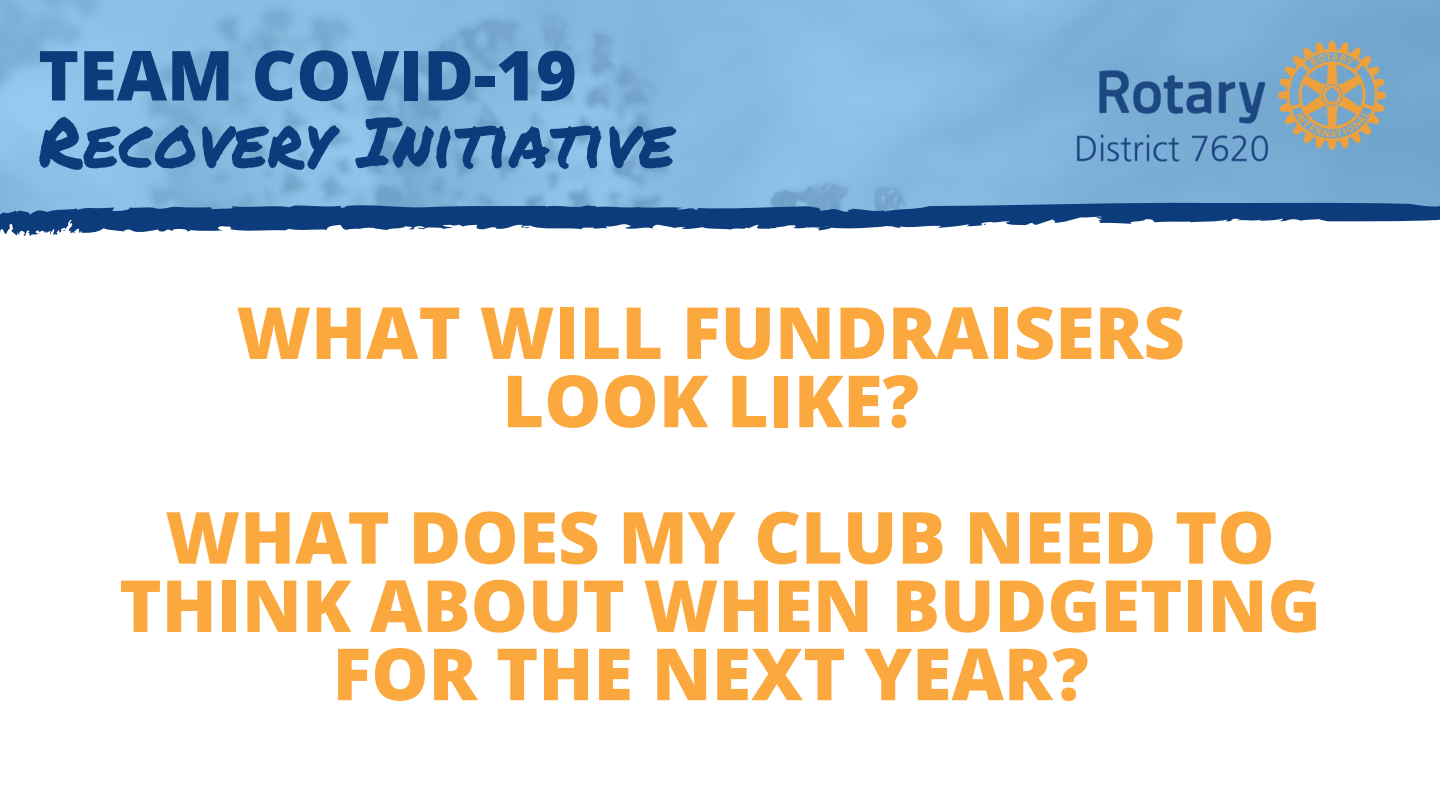
<style>
.page{position:relative;width:1440px;height:810px;background:#fff}
.page>*{position:absolute;margin:0;border:0;box-sizing:border-box;transform-origin:0 0}
.t1{font:800 72px/68.2px "Open Sans";color:#fba93e;text-align:center}
.t2{font:69.1px "Permanent Marker";color:#0c3c7c}
.t3{font:800 69.1px "Open Sans";color:#0c3c7c}
</style>
<div class="page">
<svg style="left:0;top:0;width:1440px;height:200px;background:#84b7de"></svg>
<img style="left:1041px;top:26px;width:363px;height:157px">
<svg style="left:0;top:200px;width:1440px;height:36px;fill:#0c3c7c"></svg>
<p class="t3" style="left:38px;top:27px;width:540px">TEAM COVID-19</p>
<p class="t2" style="left:38px;top:91px;width:638px">Recovery Initiative</p>
<p class="t1" style="left:236px;top:297px;width:950px">WHAT WILL FUNDRAISERS<br>LOOK LIKE?</p>
<p class="t1" style="left:119px;top:502px;width:1203px">WHAT DOES MY CLUB NEED TO<br>THINK ABOUT WHEN BUDGETING<br>FOR THE NEXT YEAR?</p>
</div>
